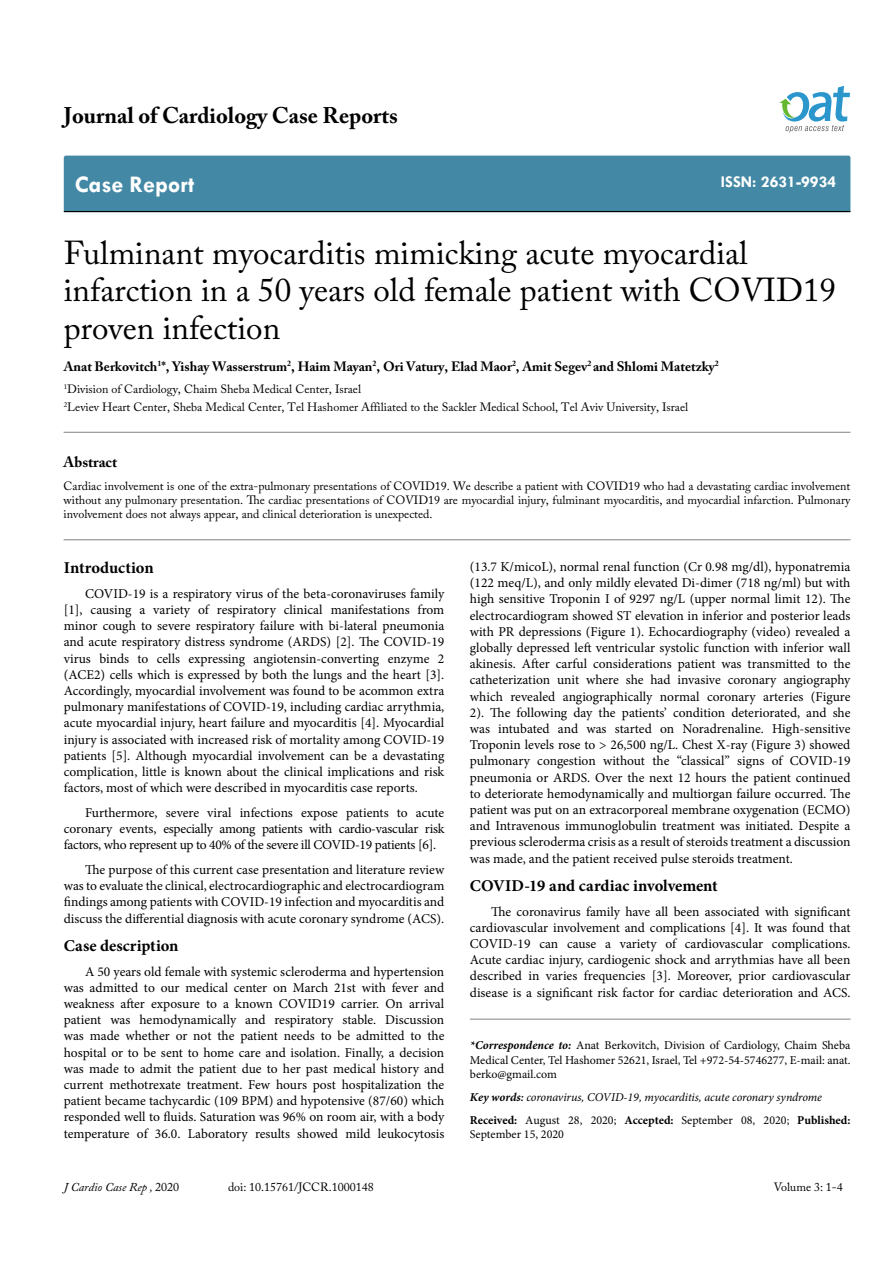
<style>
.page{position:relative;width:893px;height:1263px;background:#fff}
.page>*{position:absolute;margin:0;border:0;box-sizing:border-box;transform-origin:0 0}
.t1{font:33px/37.5px "Adobe Caslon Pro";color:#000}
.t2{font:700 24px "Tw Cen";color:#fff}
.t3{font:700 22.5px "Adobe Caslon Pro";color:#000}
.t4{font:700 16.5px "Minion Pro";color:#000}
.t5{font:700 16.5px "Tw Cen";color:#fff}
.t6{font:700 15px "Adobe Caslon Pro";color:#000}
.t7{font:13.5px/16.2px "Minion Pro";letter-spacing:-.005em;color:#000;text-align:justify}
.t8{font:700 13.5px "Adobe Caslon Pro";color:#000}
.t9{font:12px/14.4px "Adobe Caslon Pro";color:#000}
.t10{font:12px/14.4px "Minion Pro";color:#000;text-align:justify}
.t11{font:italic 12px/23px "Minion Pro";letter-spacing:-.01em;color:#000}
.t12{font:italic 12px "Adobe Caslon Pro";color:#000}
.s1{font-weight:700;font-style:italic}
.s2{font-weight:700}
.s3{font-weight:600}
.s4{font-weight:700;font-style:normal}
.s5{font-style:normal}
</style>
<div class="page">
<div style="left:64px;top:156px;width:786px;height:55px;background:#4389a5"></div>
<hr style="left:64px;top:211px;width:786px;height:1px;background:#000">
<svg style="left:779px;top:86px;width:71px;height:47px"></svg>
<hr style="left:64px;top:432px;width:786px;height:1px;background:#808285">
<hr style="left:64px;top:539px;width:786px;height:1px;background:#808285">
<hr style="left:470px;top:1019px;width:380px;height:1px;background:#808285">
<h3 class="t3" style="left:64px;top:102px;width:335px">Journal of Cardiology Case Reports</h3>
<h2 class="t2" style="left:75px;top:170px;width:121px">Case Report</h2>
<p class="t5" style="left:721px;top:172px;width:117px">ISSN: 2631-9934</p>
<h1 class="t1" style="left:64px;top:234px;width:774px">Fulminant myocarditis mimicking acute myocardial infarction in a 50 years old female patient with COVID19 proven infection</h1>
<p class="t8" style="left:64px;top:358px;width:657px">Anat Berkovitch<sup>1</sup>*, Yishay Wasserstrum<sup>2</sup>, Haim Mayan<sup>2</sup>, Ori Vatury, Elad Maor<sup>2</sup>, Amit Segev<sup>2</sup> and Shlomi Matetzky<sup>2</sup></p>
<p class="t9" style="left:64px;top:380px;width:626px;line-height:18px"><sup>1</sup>Division of Cardiology, Chaim Sheba Medical Center, Israel<br><sup>2</sup>Leviev Heart Center, Sheba Medical Center, Tel Hashomer Affiliated to the Sackler Medical School, Tel Aviv University, Israel</p>
<p class="t6" style="left:64px;top:453px;width:55px">Abstract</p>
<p class="t9" style="left:64px;top:478px;width:788px;text-align:justify">Cardiac involvement is one of the extra-pulmonary presentations of COVID19. We describe a patient with COVID19 who had a devastating cardiac involvement without any pulmonary presentation. The cardiac presentations of COVID19 are myocardial injury, fulminant myocarditis, and myocardial infarction. Pulmonary involvement does not always appear, and clinical deterioration is unexpected.</p>
<p class="t4" style="left:64px;top:556px;width:91px">Introduction</p>
<p class="t7" style="left:64px;top:585px;width:382px;text-indent:21px">COVID-19 is a respiratory virus of the beta-coronaviruses family [1], causing a variety of respiratory clinical manifestations from minor cough to severe respiratory failure with bi-lateral pneumonia and acute respiratory distress syndrome (ARDS) [2]. The COVID-19 virus binds to cells expressing angiotensin-converting enzyme 2 (ACE2) cells which is expressed by both the lungs and the heart [3].<br>Accordingly, myocardial involvement was found to be acommon extra pulmonary manifestations of COVID-19, including cardiac arrythmia, acute myocardial injury, heart failure and myocarditis [4]. Myocardial injury is associated with increased risk of mortality among COVID-19 patients [5]. Although myocardial involvement can be a devastating complication, little is known about the clinical implications and risk factors, most of which were described in myocarditis case reports.</p>
<p class="t7" style="left:64px;top:804px;width:382px;text-indent:21px">Furthermore, severe viral infections expose patients to acute coronary events, especially among patients with cardio-vascular risk factors, who represent up to 40% of the severe ill COVID-19 patients [6].</p>
<p class="t7" style="left:64px;top:862px;width:382px;text-indent:21px">The purpose of this current case presentation and literature review was to evaluate the clinical, electrocardiographic and electrocardiogram findings among patients with COVID-19 infection and myocarditis and discuss the differential diagnosis with acute coronary syndrome (ACS).</p>
<p class="t4" style="left:64px;top:934px;width:116px">Case description</p>
<p class="t7" style="left:64px;top:963px;width:382px;text-indent:21px">A 50 years old female with systemic scleroderma and hypertension was admitted to our medical center on March 21st with fever and weakness after exposure to a known COVID19 carrier. On arrival patient was hemodynamically and respiratory stable. Discussion was made whether or not the patient needs to be admitted to the hospital or to be sent to home care and isolation. Finally, a decision was made to admit the patient due to her past medical history and current methotrexate treatment. Few hours post hospitalization the patient became tachycardic (109 BPM) and hypotensive (87/60) which responded well to fluids. Saturation was 96% on room air, with a body temperature of 36.0. Laboratory results showed mild leukocytosis</p>
<p class="t7" style="left:470px;top:558px;width:382px">(13.7 K/micoL), normal renal function (Cr 0.98 mg/dl), hyponatremia (122 meq/L), and only mildly elevated Di-dimer (718 ng/ml) but with high sensitive Troponin I of 9297 ng/L (upper normal limit 12). The electrocardiogram showed ST elevation in inferior and posterior leads with PR depressions (Figure 1). Echocardiography (video) revealed a globally depressed left ventricular systolic function with inferior wall akinesis. After carful considerations patient was transmitted to the catheterization unit where she had invasive coronary angiography which revealed angiographically normal coronary arteries (Figure 2). The following day the patients’ condition deteriorated, and she was intubated and was started on Noradrenaline. High-sensitive Troponin levels rose to &gt; 26,500 ng/L. Chest X-ray (Figure 3) showed pulmonary congestion without the “classical” signs of COVID-19 pneumonia or ARDS. Over the next 12 hours the patient continued to deteriorate hemodynamically and multiorgan failure occurred. The patient was put on an extracorporeal membrane oxygenation (ECMO) and Intravenous immunoglobulin treatment was initiated. Despite a previous scleroderma crisis as a result of steroids treatment a discussion was made, and the patient received pulse steroids treatment.</p>
<p class="t4" style="left:470px;top:874px;width:250px">COVID-19 and cardiac involvement</p>
<p class="t7" style="left:470px;top:903px;width:382px;text-indent:21px">The coronavirus family have all been associated with significant cardiovascular involvement and complications [4]. It was found that COVID-19 can cause a variety of cardiovascular complications.<br>Acute cardiac injury, cardiogenic shock and arrythmias have all been described in varies frequencies [3]. Moreover, prior cardiovascular disease is a significant risk factor for cardiac deterioration and ACS.</p>
<p class="t10" style="left:470px;top:1038px;width:382px"><span class="s1">*Correspondence to:</span> Anat Berkovitch, Division of Cardiology, Chaim Sheba Medical Center, Tel Hashomer 52621, Israel, Tel +972-54-5746277, E-mail: anat. berko@gmail.com</p>
<p class="t11" style="left:470px;top:1085px;width:382px"><span class="s2">Key words</span><span class="s3">:</span> coronavirus, COVID-19, myocarditis, acute coronary syndrome<br><span class="s4">Received:</span> <span class="s5">August 28, 2020;</span> <span class="s4">Accepted:</span> <span class="s5">September 08, 2020;</span> <span class="s4">Published:</span></p>
<p class="t10" style="left:470px;top:1127px;width:96px">September 15, 2020</p>
<p class="t12" style="left:64px;top:1180px;width:117px">J Cardio Case Rep , <span class="s5">2020</span></p>
<p class="t9" style="left:228px;top:1180px;width:147px">doi: 10.15761/JCCR.1000148</p>
<p class="t9" style="left:774px;top:1180px;width:71px">Volume 3: 1-4</p>
</div>
